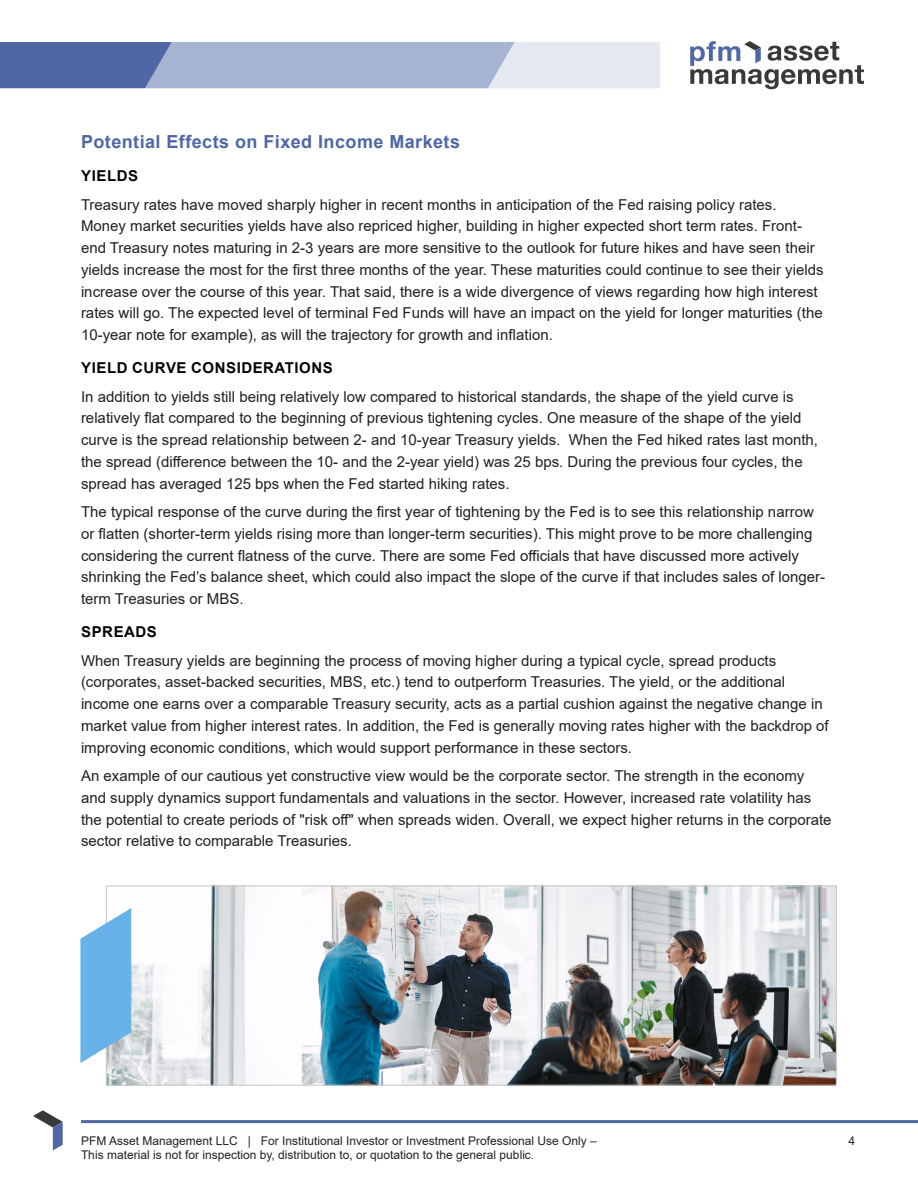
<style>
.page{position:relative;width:918px;height:1188px;background:#fff}
.page>*{position:absolute;margin:0;border:0;box-sizing:border-box;transform-origin:0 0}
.t1{font:700 18px "Arial";letter-spacing:.025em;color:#4f67a5}
.Body{font:15px/21.8px "Arial";color:#231f20}
.Subheader{font:700 15px "Arial";letter-spacing:.035em;color:#040503}
.t2{font:12px "Arial";color:#231f20}
</style>
<div class="page">
<svg style="left:690px;top:41px;width:174px;height:48px"></svg>
<hr style="left:82px;top:1120px;width:836px;height:3px;background:#4f67a5">
<svg style="left:33px;top:1110px;width:30px;height:40px"></svg>
<svg style="left:0;top:42px;width:660px;height:47px;background:#a1aecf"></svg>
<img style="left:108px;top:887px;width:727px;height:197px">
<div style="left:106px;top:885px;width:731px;height:201px;border:1px solid #cecece"></div>
<svg style="left:80px;top:908px;width:51px;height:155px;background:#82bee9"></svg>
<p class="t1" style="left:81px;top:129px;width:381px">Potential Effects on Fixed Income Markets</p>
<p class="Subheader" style="left:81px;top:165px;width:58px">YIELDS</p>
<p class="Body" style="left:81px;top:193px;width:744px">Treasury rates have moved sharply higher in recent months in anticipation of the Fed raising policy rates.<br>Money market securities yields have also repriced higher, building in higher expected short term rates. Front&shy;end Treasury notes maturing in 2-3 years are more sensitive to the outlook for future hikes and have seen their yields increase the most for the first three months of the year. These maturities could continue to see their yields increase over the course of this year. That said, there is a wide divergence of views regarding how high interest rates will go. The expected level of terminal Fed Funds will have an impact on the yield for longer maturities (the 10-year note for example), as will the trajectory for growth and inflation.</p>
<p class="Subheader" style="left:81px;top:357px;width:253px">YIELD CURVE CONSIDERATIONS</p>
<p class="Body" style="left:81px;top:385px;width:739px">In addition to yields still being relatively low compared to historical standards, the shape of the yield curve is relatively flat compared to the beginning of previous tightening cycles. One measure of the shape of the yield curve is the spread relationship between 2- and 10-year Treasury yields. When the Fed hiked rates last month, the spread (difference between the 10- and the 2-year yield) was 25 bps. During the previous four cycles, the spread has averaged 125 bps when the Fed started hiking rates.</p>
<p class="Body" style="left:81px;top:501px;width:746px">The typical response of the curve during the first year of tightening by the Fed is to see this relationship narrow or flatten (shorter-term yields rising more than longer-term securities). This might prove to be more challenging considering the current flatness of the curve. There are some Fed officials that have discussed more actively shrinking the Fed’s balance sheet, which could also impact the slope of the curve if that includes sales of longer&shy;term Treasuries or MBS.</p>
<p class="Subheader" style="left:81px;top:621px;width:77px">SPREADS</p>
<p class="Body" style="left:81px;top:649px;width:749px">When Treasury yields are beginning the process of moving higher during a typical cycle, spread products (corporates, asset-backed securities, MBS, etc.) tend to outperform Treasuries. The yield, or the additional income one earns over a comparable Treasury security, acts as a partial cushion against the negative change in market value from higher interest rates. In addition, the Fed is generally moving rates higher with the backdrop of improving economic conditions, which would support performance in these sectors.</p>
<p class="Body" style="left:81px;top:765px;width:752px">An example of our cautious yet constructive view would be the corporate sector. The strength in the economy and supply dynamics support fundamentals and valuations in the sector. However, increased rate volatility has the potential to create periods of "risk off" when spreads widen. Overall, we expect higher returns in the corporate sector relative to comparable Treasuries.</p>
<p class="t2" style="left:81px;top:1132px;width:517px">PFM Asset Management LLC | For Institutional Investor or Investment Professional Use Only –</p>
<p class="t2" style="left:849px;top:1132px;width:8px">4</p>
<p class="t2" style="left:81px;top:1147px;width:455px">This material is not for inspection by, distribution to, or quotation to the general public.</p>
</div>
